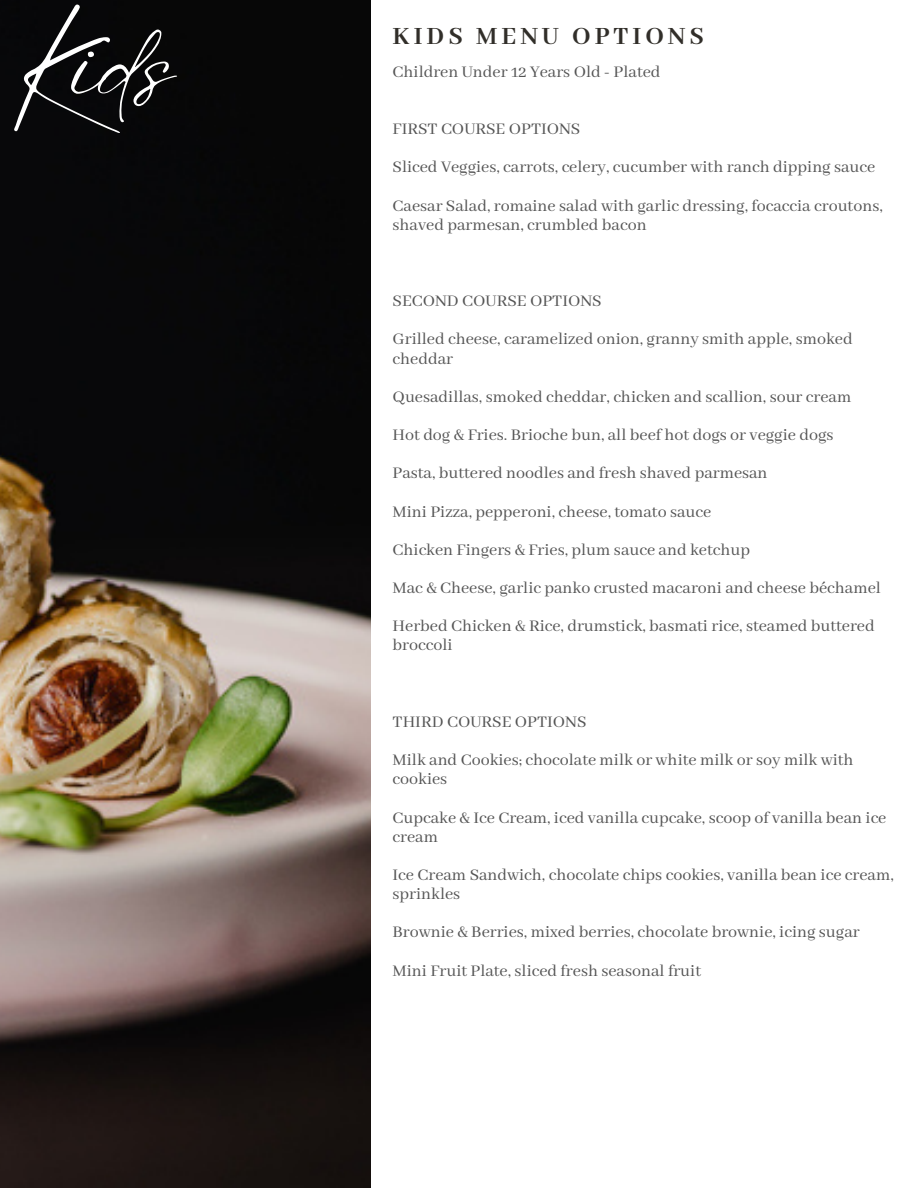
<style>
.page{position:relative;width:918px;height:1188px;background:#fff}
.page>*{position:absolute;margin:0;border:0;box-sizing:border-box;transform-origin:0 0}
.t1{font:93px "Eyesome Script";color:#fff}
.t2{font:700 27px "Abhaya Libre";letter-spacing:.15em;color:#312e29}
.t3{font:18px/19.2px "Abhaya Libre";color:#545454}
</style>
<div class="page">
<img style="left:0;top:0;width:371px;height:1188px">
<h2 class="t1" style="left:10px;top:8px;width:166px">Kids</h2>
<h1 class="t2" style="left:393px;top:22px;width:313px">KIDS MENU OPTIONS</h1>
<p class="t3" style="left:393px;top:63px;width:269px">Children Under 12 Years Old - Plated</p>
<h3 class="t3" style="left:393px;top:120px;width:189px">FIRST COURSE OPTIONS</h3>
<p class="t3" style="left:393px;top:158px;width:484px">Sliced Veggies, carrots, celery, cucumber with ranch dipping sauce</p>
<p class="t3" style="left:393px;top:196px;width:492px">Caesar Salad, romaine salad with garlic dressing, focaccia croutons, shaved parmesan, crumbled bacon</p>
<h3 class="t3" style="left:393px;top:292px;width:210px">SECOND COURSE OPTIONS</h3>
<p class="t3" style="left:393px;top:330px;width:462px">Grilled cheese, caramelized onion, granny smith apple, smoked cheddar</p>
<p class="t3" style="left:393px;top:388px;width:460px">Quesadillas, smoked cheddar, chicken and scallion, sour cream</p>
<p class="t3" style="left:393px;top:426px;width:442px">Hot dog &amp; Fries. Brioche bun, all beef hot dogs or veggie dogs</p>
<p class="t3" style="left:393px;top:464px;width:377px">Pasta, buttered noodles and fresh shaved parmesan</p>
<p class="t3" style="left:393px;top:502px;width:320px">Mini Pizza, pepperoni, cheese, tomato sauce</p>
<p class="t3" style="left:393px;top:541px;width:359px">Chicken Fingers &amp; Fries, plum sauce and ketchup</p>
<p class="t3" style="left:393px;top:579px;width:490px">Mac &amp; Cheese, garlic panko crusted macaroni and cheese béchamel</p>
<p class="t3" style="left:393px;top:617px;width:484px">Herbed Chicken &amp; Rice, drumstick, basmati rice, steamed buttered broccoli</p>
<h3 class="t3" style="left:393px;top:713px;width:195px">THIRD COURSE OPTIONS</h3>
<p class="t3" style="left:393px;top:751px;width:462px">Milk and Cookies; chocolate milk or white milk or soy milk with cookies</p>
<p class="t3" style="left:393px;top:808px;width:495px">Cupcake &amp; Ice Cream, iced vanilla cupcake, scoop of vanilla bean ice cream</p>
<p class="t3" style="left:393px;top:866px;width:503px">Ice Cream Sandwich, chocolate chips cookies, vanilla bean ice cream, sprinkles</p>
<p class="t3" style="left:393px;top:923px;width:469px">Brownie &amp; Berries, mixed berries, chocolate brownie, icing sugar</p>
<p class="t3" style="left:393px;top:961px;width:310px">Mini Fruit Plate, sliced fresh seasonal fruit</p>
</div>
